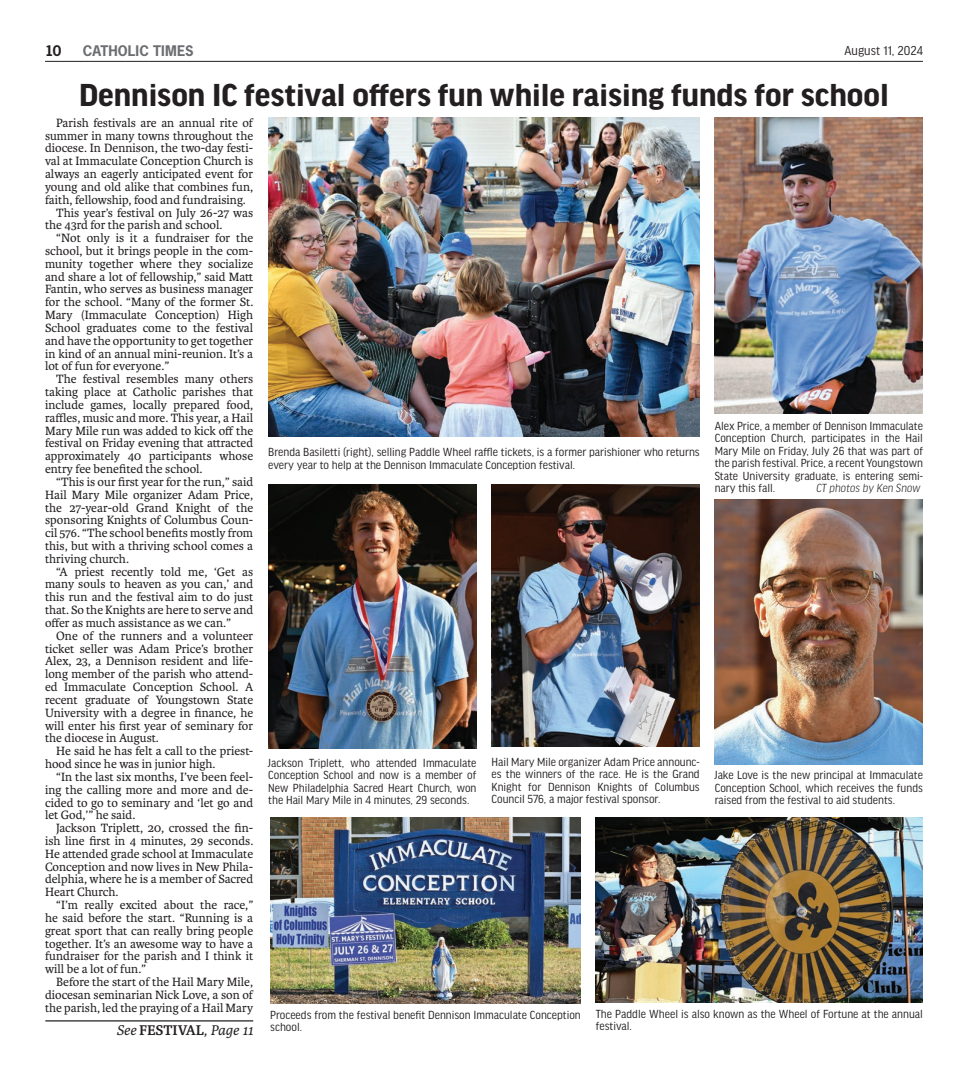
<style>
.page{position:relative;width:968px;height:1080px;background:#fff}
.page>*{position:absolute;margin:0;border:0;box-sizing:border-box;transform-origin:0 0}
.t1{font:700 33.75px "Good Headline Pro";color:#231f20}
.t2{font:italic 15px "Karmina";color:#231f20}
.t3{font:700 13.75px "News Gothic Std";letter-spacing:.01em;color:#6c6d70}
.t4{font:13.75px "Good Headline Pro Narr";letter-spacing:.005em;color:#231f20}
.t5{font:700 13.75px "News Gothic Std";color:#231f20}
.t6{font:12.75px "Karmina";color:#231f20}
.t7{font:12.5px/12.5px "Good Headline Pro Narr";color:#231f20;text-align:justify}
.t8{font:italic 300 12.5px "Good Headline Pro Narr";color:#231f20}
.s1{font-weight:700;font-style:normal}
</style>
<div class="page">
<hr style="left:45px;top:61px;width:877px;height:1px;background:#231f20">
<img style="left:268px;top:117px;width:431px;height:320px">
<img style="left:268px;top:484px;width:208px;height:265px">
<img style="left:714px;top:500px;width:208px;height:264px">
<hr style="left:45px;top:1020px;width:208px;height:2px;background:#231f20">
<img style="left:714px;top:117px;width:208px;height:296px">
<img style="left:491px;top:484px;width:208px;height:263px">
<img style="left:270px;top:818px;width:310px;height:185px">
<img style="left:595px;top:818px;width:327px;height:185px">
<p class="t5" style="left:45px;top:41px;width:18px">10</p>
<p class="t3" style="left:83px;top:41px;width:112px">CATHOLIC TIMES</p>
<p class="t4" style="left:844px;top:44px;width:80px">August 11, 2024</p>
<h1 class="t1" style="left:79px;top:79px;width:811px">Dennison IC festival offers fun while raising funds for school</h1>
<p class="t6" style="left:56px;top:116px;width:198px">Parish festivals are an annual rite of</p>
<p class="t6" style="left:45px;top:128px;width:210px">summer in many towns throughout the</p>
<p class="t6" style="left:45px;top:141px;width:210px">diocese. In Dennison, the two-day festi-</p>
<p class="t6" style="left:45px;top:154px;width:210px">val at Immaculate Conception Church is</p>
<p class="t6" style="left:45px;top:167px;width:210px">always an eagerly anticipated event for</p>
<p class="t6" style="left:45px;top:180px;width:210px">young and old alike that combines fun,</p>
<p class="t6" style="left:45px;top:192px;width:202px">faith, fellowship, food and fundraising.</p>
<p class="t6" style="left:56px;top:205px;width:198px">This year’s festival on July 26-27 was</p>
<p class="t6" style="left:45px;top:218px;width:179px">the 43rd for the parish and school.</p>
<p class="t6" style="left:56px;top:231px;width:198px">“Not only is it a fundraiser for the</p>
<p class="t6" style="left:45px;top:244px;width:210px">school, but it brings people in the com-</p>
<p class="t6" style="left:45px;top:257px;width:210px">munity together where they socialize</p>
<p class="t6" style="left:45px;top:269px;width:210px">and share a lot of fellowship,” said Matt</p>
<p class="t6" style="left:45px;top:282px;width:210px">Fantin, who serves as business manager</p>
<p class="t6" style="left:45px;top:295px;width:210px">for the school. “Many of the former St.</p>
<p class="t6" style="left:45px;top:308px;width:210px">Mary (Immaculate Conception) High</p>
<p class="t6" style="left:45px;top:321px;width:210px">School graduates come to the festival</p>
<p class="t6" style="left:45px;top:334px;width:210px">and have the opportunity to get together</p>
<p class="t6" style="left:45px;top:346px;width:210px">in kind of an annual mini-reunion. It’s a</p>
<p class="t6" style="left:45px;top:359px;width:126px">lot of fun for everyone.”</p>
<p class="t6" style="left:56px;top:372px;width:198px">The festival resembles many others</p>
<p class="t6" style="left:45px;top:385px;width:210px">taking place at Catholic parishes that</p>
<p class="t6" style="left:45px;top:398px;width:210px">include games, locally prepared food,</p>
<p class="t6" style="left:45px;top:411px;width:210px">raffles, music and more. This year, a Hail</p>
<p class="t6" style="left:45px;top:423px;width:210px">Mary Mile run was added to kick off the</p>
<p class="t6" style="left:45px;top:436px;width:210px">festival on Friday evening that attracted</p>
<p class="t6" style="left:45px;top:449px;width:210px">approximately 40 participants whose</p>
<p class="t6" style="left:45px;top:462px;width:159px">entry fee benefited the school.</p>
<p class="t6" style="left:56px;top:475px;width:198px">“This is our first year for the run,” said</p>
<p class="t6" style="left:45px;top:487px;width:210px">Hail Mary Mile organizer Adam Price,</p>
<p class="t6" style="left:45px;top:500px;width:210px">the 27-year-old Grand Knight of the</p>
<p class="t6" style="left:45px;top:513px;width:210px">sponsoring Knights of Columbus Coun-</p>
<p class="t6" style="left:45px;top:526px;width:210px">cil 576. “The school benefits mostly from</p>
<p class="t6" style="left:45px;top:539px;width:210px">this, but with a thriving school comes a</p>
<p class="t6" style="left:45px;top:552px;width:85px">thriving church.</p>
<p class="t6" style="left:56px;top:564px;width:198px">“A priest recently told me, ‘Get as</p>
<p class="t6" style="left:45px;top:577px;width:210px">many souls to heaven as you can,’ and</p>
<p class="t6" style="left:45px;top:590px;width:210px">this run and the festival aim to do just</p>
<p class="t6" style="left:45px;top:603px;width:210px">that. So the Knights are here to serve and</p>
<p class="t6" style="left:45px;top:616px;width:187px">offer as much assistance as we can.”</p>
<p class="t6" style="left:56px;top:629px;width:198px">One of the runners and a volunteer</p>
<p class="t6" style="left:45px;top:641px;width:210px">ticket seller was Adam Price’s brother</p>
<p class="t6" style="left:45px;top:654px;width:210px">Alex, 23, a Dennison resident and life-</p>
<p class="t6" style="left:45px;top:667px;width:210px">long member of the parish who attend-</p>
<p class="t6" style="left:45px;top:680px;width:210px">ed Immaculate Conception School. A</p>
<p class="t6" style="left:45px;top:693px;width:210px">recent graduate of Youngstown State</p>
<p class="t6" style="left:45px;top:705px;width:210px">University with a degree in finance, he</p>
<p class="t6" style="left:45px;top:718px;width:210px">will enter his first year of seminary for</p>
<p class="t6" style="left:45px;top:731px;width:115px">the diocese in August.</p>
<p class="t6" style="left:56px;top:744px;width:198px">He said he has felt a call to the priest-</p>
<p class="t6" style="left:45px;top:757px;width:172px">hood since he was in junior high.</p>
<p class="t6" style="left:56px;top:770px;width:198px">“In the last six months, I’ve been feel-</p>
<p class="t6" style="left:45px;top:782px;width:210px">ing the calling more and more and de-</p>
<p class="t6" style="left:45px;top:795px;width:210px">cided to go to seminary and ‘let go and</p>
<p class="t6" style="left:45px;top:808px;width:92px">let God,’” he said.</p>
<p class="t6" style="left:56px;top:821px;width:198px">Jackson Triplett, 20, crossed the fin-</p>
<p class="t6" style="left:45px;top:834px;width:210px">ish line first in 4 minutes, 29 seconds.</p>
<p class="t6" style="left:45px;top:847px;width:210px">He attended grade school at Immaculate</p>
<p class="t6" style="left:45px;top:859px;width:210px">Conception and now lives in New Phila-</p>
<p class="t6" style="left:45px;top:872px;width:210px">delphia, where he is a member of Sacred</p>
<p class="t6" style="left:45px;top:885px;width:75px">Heart Church.</p>
<p class="t6" style="left:56px;top:898px;width:198px">“I’m really excited about the race,”</p>
<p class="t6" style="left:45px;top:911px;width:210px">he said before the start. “Running is a</p>
<p class="t6" style="left:45px;top:924px;width:210px">great sport that can really bring people</p>
<p class="t6" style="left:45px;top:936px;width:210px">together. It’s an awesome way to have a</p>
<p class="t6" style="left:45px;top:949px;width:210px">fundraiser for the parish and I think it</p>
<p class="t6" style="left:45px;top:962px;width:103px">will be a lot of fun.”</p>
<p class="t6" style="left:56px;top:975px;width:198px">Before the start of the Hail Mary Mile,</p>
<p class="t6" style="left:45px;top:988px;width:210px">diocesan seminarian Nick Love, a son of</p>
<p class="t6" style="left:45px;top:1000px;width:210px">the parish, led the praying of a Hail Mary</p>
<p class="t2" style="left:117px;top:1022px;width:138px">See <span class="s1">FESTIVAL</span>, Page 11</p>
<p class="t7" style="left:268px;top:446px;width:433px">Brenda Basiletti (right), selling Paddle Wheel raffle tickets, is a former parishioner who returns every year to help at the Dennison Immaculate Conception festival.</p>
<p class="t7" style="left:714px;top:419px;width:210px">Alex Price, a member of Dennison Immaculate Conception Church, participates in the Hail Mary Mile on Friday, July 26 that was part of the parish festival. Price, a recent Youngstown State University graduate, is entering semi&shy;nary this fall.</p>
<p class="t8" style="left:816px;top:482px;width:105px">CT photos by Ken Snow</p>
<p class="t7" style="left:268px;top:756px;width:210px">Jackson Triplett, who attended Immaculate Conception School and now is a member of New Philadelphia Sacred Heart Church, won the Hail Mary Mile in 4 minutes, 29 seconds.</p>
<p class="t7" style="left:491px;top:756px;width:210px">Hail Mary Mile organizer Adam Price announc&shy;es the winners of the race. He is the Grand Knight for Dennison Knights of Columbus Council 576, a major festival sponsor.</p>
<p class="t7" style="left:714px;top:769px;width:210px">Jake Love is the new principal at Immaculate Conception School, which receives the funds raised from the festival to aid students.</p>
<p class="t7" style="left:270px;top:1008px;width:312px">Proceeds from the festival benefit Dennison Immaculate Conception school.</p>
<p class="t7" style="left:595px;top:1007px;width:328px">The Paddle Wheel is also known as the Wheel of Fortune at the annual festival.</p>
</div>
